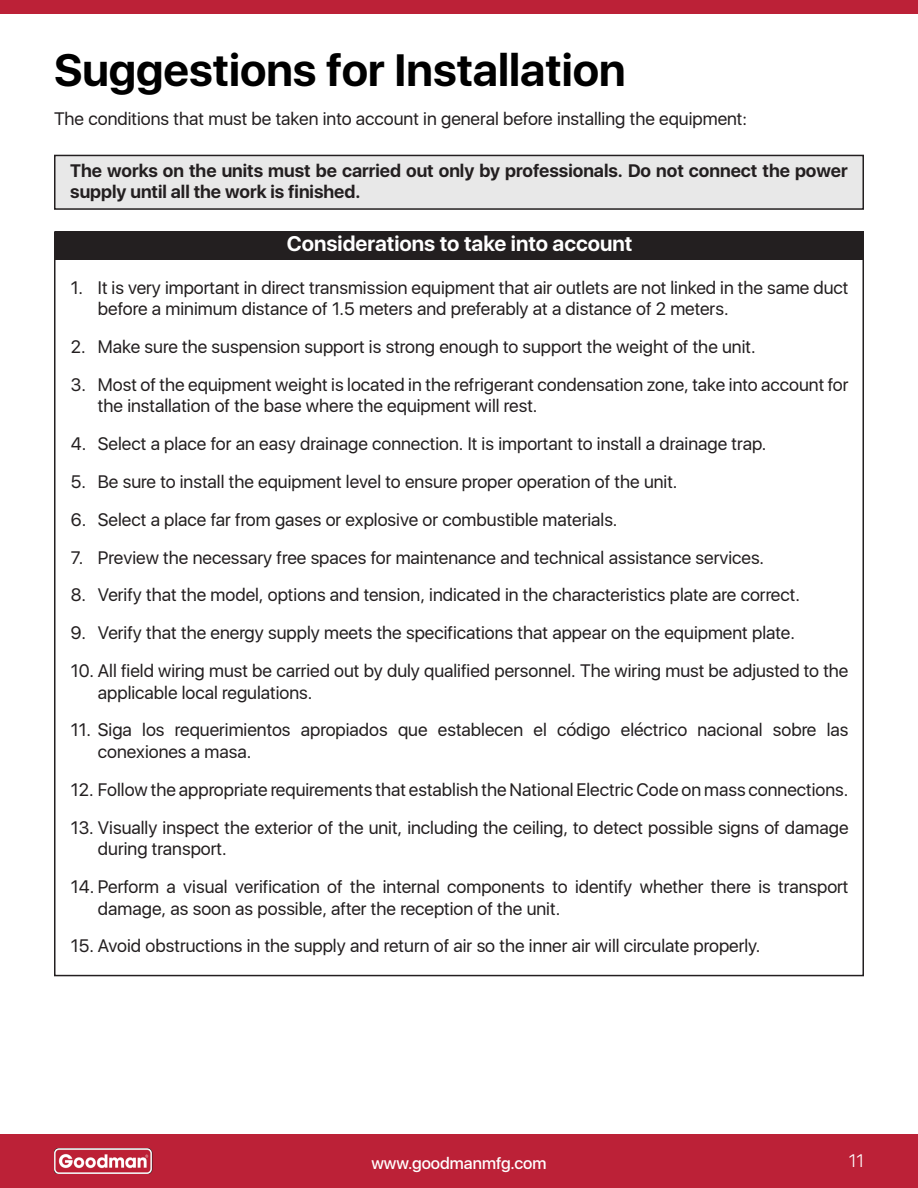
<style>
.page{position:relative;width:918px;height:1188px;background:#fff}
.page>*{position:absolute;margin:0;border:0;box-sizing:border-box;transform-origin:0 0}
.t1{font:700 45px "SFUI Display";color:#000}
.t2{font:700 21px "SFUI Display";color:#fff}
.t3{font:18px/21.6px "SFUI Display";color:#231f20}
.t4{font:700 18px/21.6px "SFUI Display";color:#231f20}
.t5{font:300 18px "SFUI Display";color:#fff}
.t6{font:500 16.5px "SFUI Display";color:#fff}
</style>
<div class="page">
<div style="left:0;top:1134px;width:918px;height:54px;background:#bc2137"></div>
<img style="left:54px;top:1148px;width:98px;height:26px">
<div style="left:0;top:0;width:918px;height:14px;background:#bc2137"></div>
<div style="left:55px;top:155px;width:808px;height:54px;background:#e8e8e8"></div>
<div style="left:54px;top:155px;width:810px;height:55px;border:2px solid #231f20"></div>
<div style="left:56px;top:231px;width:808px;height:29px;background:#231f20"></div>
<h1 class="t1" style="left:54px;top:44px;width:573px">Suggestions for Installation</h1>
<p class="t3" style="left:54px;top:108px;width:695px">The conditions that must be taken into account in general before installing the equipment:</p>
<p class="t4" style="left:70px;top:160px;width:779px">The works on the units must be carried out only by professionals. Do not connect the power supply until all the work is finished.</p>
<p class="t2" style="left:287px;top:232px;width:347px">Considerations to take into account</p>
<p class="t3" style="left:98px;top:277px;width:752px;text-indent:-27px">1. It is very important in direct transmission equipment that air outlets are not linked in the same duct before a minimum distance of 1.5 meters and preferably at a distance of 2 meters.</p>
<p class="t3" style="left:71px;top:336px;width:686px">2. Make sure the suspension support is strong enough to support the weight of the unit.</p>
<p class="t3" style="left:98px;top:374px;width:752px;text-indent:-27px">3. Most of the equipment weight is located in the refrigerant condensation zone, take into account for the installation of the base where the equipment will rest.</p>
<p class="t3" style="left:71px;top:433px;width:697px">4. Select a place for an easy drainage connection. It is important to install a drainage trap.</p>
<p class="t3" style="left:71px;top:471px;width:608px">5. Be sure to install the equipment level to ensure proper operation of the unit.</p>
<p class="t3" style="left:71px;top:509px;width:548px">6. Select a place far from gases or explosive or combustible materials.</p>
<p class="t3" style="left:71px;top:547px;width:695px">7. Preview the necessary free spaces for maintenance and technical assistance services.</p>
<p class="t3" style="left:71px;top:584px;width:730px">8. Verify that the model, options and tension, indicated in the characteristics plate are correct.</p>
<p class="t3" style="left:71px;top:622px;width:725px">9. Verify that the energy supply meets the specifications that appear on the equipment plate.</p>
<p class="t3" style="left:98px;top:660px;width:752px;text-indent:-27px">10. All field wiring must be carried out by duly qualified personnel. The wiring must be adjusted to the applicable local regulations.</p>
<p class="t3" style="left:98px;top:719px;width:752px;text-indent:-27px">11. Siga los requerimientos apropiados que establecen el código eléctrico nacional sobre las conexiones a masa.</p>
<p class="t3" style="left:71px;top:779px;width:779px">12. Follow the appropriate requirements that establish the National Electric Code on mass connections.</p>
<p class="t3" style="left:98px;top:817px;width:752px;text-indent:-27px">13. Visually inspect the exterior of the unit, including the ceiling, to detect possible signs of damage during transport.</p>
<p class="t3" style="left:98px;top:876px;width:752px;text-indent:-27px">14. Perform a visual verification of the internal components to identify whether there is transport damage, as soon as possible, after the reception of the unit.</p>
<p class="t3" style="left:71px;top:935px;width:691px">15. Avoid obstructions in the supply and return of air so the inner air will circulate properly.</p>
<p class="t6" style="left:371px;top:1151px;width:177px">www.goodmanmfg.com</p>
<p class="t5" style="left:849px;top:1149px;width:17px">11</p>
</div>
